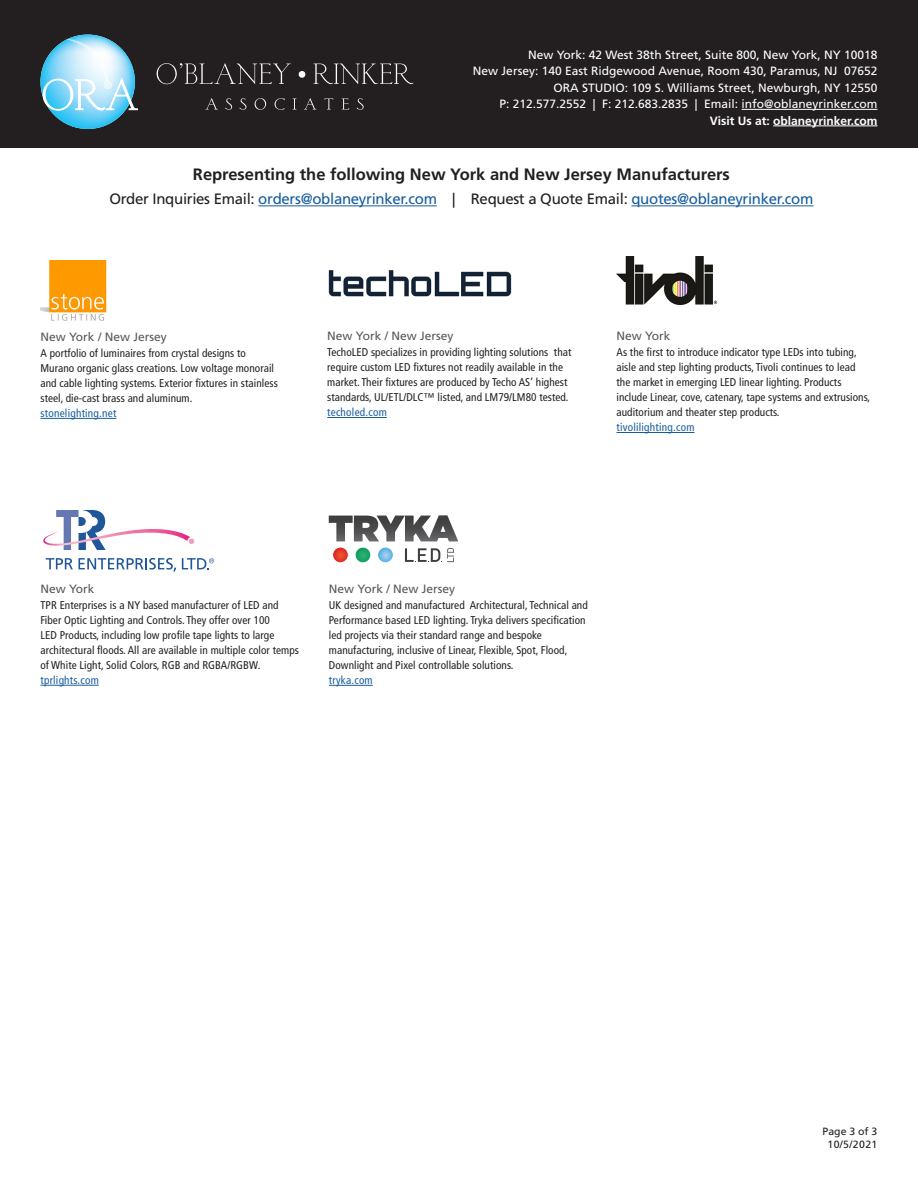
<style>
.page{position:relative;width:918px;height:1188px;background:#fff}
.page>*{position:absolute;margin:0;border:0;box-sizing:border-box;transform-origin:0 0}
.Description{font:700 16.5px "Frutiger LT";color:#231f20}
.Description-2{font:15px "Frutiger LT";letter-spacing:-.02em;color:#175d9e}
.t1{font:12px/16.5px "Frutiger LT";color:#fff;text-align:right}
.Description-3{font:12px "Frutiger LT";color:#57585a}
.t2{font:700 12px "Frutiger LT";color:#fff}
.Description-4{font:condensed 11.25px/15px "Frutiger LT";letter-spacing:.005em;color:#231f20}
.Description-5{font:condensed 11.25px "Frutiger LT";letter-spacing:.02em;color:#175d9e}
.Description-6{font:10.5px "Frutiger LT";letter-spacing:.02em;color:#231f20}
.s1{color:#231f20}
</style>
<div class="page">
<div style="left:0;top:0;width:918px;height:148px;background:#231f20"></div>
<img style="left:41px;top:35px;width:94px;height:94px">
<svg style="left:157px;top:63px;width:134px;height:21px"></svg>
<svg style="left:299px;top:71px;width:6px;height:7px"></svg>
<svg style="left:314px;top:64px;width:99px;height:20px"></svg>
<svg style="left:206px;top:98px;width:11px;height:11px"></svg>
<svg style="left:225px;top:98px;width:7px;height:12px"></svg>
<svg style="left:240px;top:98px;width:6px;height:12px"></svg>
<svg style="left:255px;top:98px;width:11px;height:12px"></svg>
<svg style="left:275px;top:98px;width:10px;height:12px"></svg>
<svg style="left:293px;top:98px;width:3px;height:11px"></svg>
<svg style="left:305px;top:98px;width:11px;height:11px"></svg>
<svg style="left:324px;top:98px;width:9px;height:11px"></svg>
<svg style="left:342px;top:98px;width:7px;height:11px"></svg>
<svg style="left:357px;top:98px;width:7px;height:12px"></svg>
<svg style="left:43px;top:77px;width:95px;height:34px;background:#98d2e9"></svg>
<img style="left:67px;top:39px;width:41px;height:46px">
<hr style="left:329px;top:685px;width:44px;height:1px;background:#175d9e">
<svg style="left:355px;top:547px;width:16px;height:16px"></svg>
<div style="left:355px;top:547px;width:16px;height:16px;border:1px solid #fff;border-radius:50%"></div>
<svg style="left:378px;top:547px;width:15px;height:16px"></svg>
<div style="left:377px;top:547px;width:16px;height:16px;border:1px solid #fff;border-radius:50%"></div>
<svg style="left:333px;top:547px;width:15px;height:16px"></svg>
<div style="left:332px;top:547px;width:16px;height:16px;border:1px solid #fff;border-radius:50%"></div>
<svg style="left:405px;top:548px;width:49px;height:14px"></svg>
<svg style="left:329px;top:515px;width:129px;height:26px"></svg>
<hr style="left:258px;top:205px;width:179px;height:1px;background:#175d9e">
<hr style="left:631px;top:205px;width:183px;height:1px;background:#175d9e">
<hr style="left:742px;top:109px;width:136px;height:1px;background:#fff">
<hr style="left:773px;top:126px;width:104px;height:1px;background:#fff">
<img style="left:616px;top:256px;width:100px;height:49px">
<hr style="left:616px;top:432px;width:78px;height:1px;background:#175d9e">
<hr style="left:40px;top:685px;width:59px;height:1px;background:#175d9e">
<svg style="left:43px;top:510px;width:151px;height:40px"></svg>
<svg style="left:46px;top:558px;width:130px;height:14px"></svg>
<svg style="left:182px;top:558px;width:32px;height:11px"></svg>
<hr style="left:40px;top:418px;width:76px;height:1px;background:#175d9e">
<img style="left:40px;top:260px;width:67px;height:61px">
<img style="left:328px;top:270px;width:184px;height:27px">
<hr style="left:327px;top:417px;width:60px;height:1px;background:#175d9e">
<p class="t1" style="left:473px;top:46px;width:406px">New York: 42 West 38th Street, Suite 800, New York, NY 10018<br>New Jersey: 140 East Ridgewood Avenue, Room 430, Paramus, NJ 07652<br>ORA STUDIO: 109 S. Williams Street, Newburgh, NY 12550</p>
<p class="t1" style="left:499px;top:96px;width:380px">P: 212.577.2552 | F: 212.683.2835 | Email: info@oblaneyrinker.com</p>
<p class="t2" style="left:710px;top:113px;width:169px">Visit Us at: oblaneyrinker.com</p>
<p class="Description" style="left:193px;top:165px;width:538px">Representing the following New York and New Jersey Manufacturers</p>
<p class="Description-2" style="left:109px;top:190px;width:706px"><span class="s1">Order Inquiries Email:</span> orders@oblaneyrinker.com <span class="s1">| Request a Quote Email:</span> quotes@oblaneyrinker.com</p>
<p class="Description-3" style="left:40px;top:330px;width:128px">New York / New Jersey</p>
<p class="Description-4" style="left:40px;top:346px;width:239px">A portfolio of luminaires from crystal designs to Murano organic glass creations. Low voltage monorail and cable lighting systems. Exterior fixtures in stainless steel, die-cast brass and aluminum.</p>
<p class="Description-5" style="left:40px;top:407px;width:77px">stonelighting.net</p>
<p class="Description-3" style="left:327px;top:329px;width:128px">New York / New Jersey</p>
<p class="Description-4" style="left:327px;top:345px;width:246px">TechoLED specializes in providing lighting solutions that require custom LED fixtures not readily available in the market. Their fixtures are produced by Techo AS’ highest standards, UL/ETL/DLC™ listed, and LM79/LM80 tested.</p>
<p class="Description-5" style="left:327px;top:406px;width:61px">techoled.com</p>
<p class="Description-3" style="left:616px;top:329px;width:56px">New York</p>
<p class="Description-4" style="left:616px;top:345px;width:255px">As the first to introduce indicator type LEDs into tubing, aisle and step lighting products, Tivoli continues to lead the market in emerging LED linear lighting. Products include Linear, cove, catenary, tape systems and extrusions, auditorium and theater step products.</p>
<p class="Description-5" style="left:616px;top:421px;width:79px">tivolilighting.com</p>
<p class="Description-3" style="left:40px;top:582px;width:56px">New York</p>
<p class="Description-4" style="left:40px;top:598px;width:260px">TPR Enterprises is a NY based manufacturer of LED and Fiber Optic Lighting and Controls. They offer over 100<br>LED Products, including low profile tape lights to large architectural floods. All are available in multiple color temps of White Light, Solid Colors, RGB and RGBA/RGBW.</p>
<p class="Description-5" style="left:40px;top:674px;width:60px">tprlights.com</p>
<p class="Description-3" style="left:329px;top:582px;width:128px">New York / New Jersey</p>
<p class="Description-4" style="left:329px;top:598px;width:260px">UK designed and manufactured Architectural, Technical and Performance based LED lighting. Tryka delivers specification led projects via their standard range and bespoke manufacturing, inclusive of Linear, Flexible, Spot, Flood, Downlight and Pixel controllable solutions.</p>
<p class="Description-5" style="left:329px;top:674px;width:45px">tryka.com</p>
<p class="Description-6" style="left:823px;top:1125px;width:56px">Page 3 of 3</p>
<p class="Description-6" style="left:827px;top:1138px;width:52px">10/5/2021</p>
</div>
